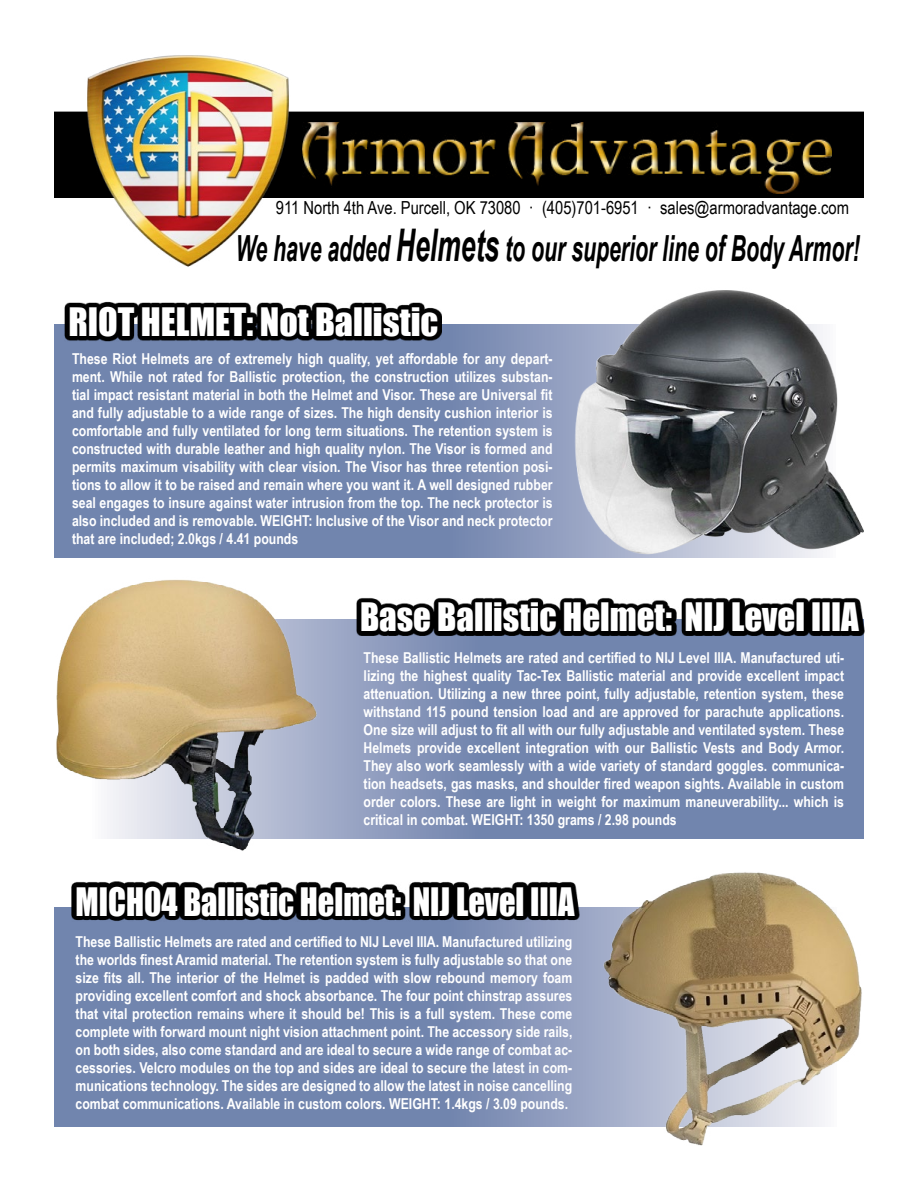
<style>
.page{position:relative;width:918px;height:1188px;background:#fff}
.page>*{position:absolute;margin:0;border:0;box-sizing:border-box;transform-origin:0 0}
.t1{font:36px "Impact";color:#fff}
.t2{font:italic 700 36px "Arial Narrow";color:#000;scale:.72 1}
.t3{font:36px "Impact";color:#fff;scale:.9 1}
.t4{font:18px "Arial Narrow";color:#000}
.t5{font:700 15px/18px "Arial Narrow";color:#fff;text-align:justify}
.s1{font-size:45px}
</style>
<div class="page">
<svg style="left:326px;top:619px;width:538px;height:220px;background:#788ab1"></svg>
<div style="left:55px;top:112px;width:808px;height:85px;background:#000"></div>
<div style="left:54px;top:112px;width:810px;height:86px;border:2px solid #000"></div>
<img style="left:85px;top:55px;width:207px;height:212px">
<svg style="left:55px;top:325px;width:768px;height:232px;background:#7688b0"></svg>
<div style="left:64px;top:301px;width:378px;height:41px;background:#000"></div>
<img style="left:574px;top:290px;width:290px;height:266px">
<img style="left:56px;top:579px;width:270px;height:272px">
<svg style="left:55px;top:907px;width:543px;height:220px;background:#7789b1"></svg>
<img style="left:302px;top:122px;width:530px;height:71px">
<img style="left:598px;top:872px;width:264px;height:274px">
<div style="left:356px;top:597px;width:509px;height:39px;background:#000"></div>
<div style="left:72px;top:881px;width:508px;height:41px;background:#000"></div>
<p class="t4" style="left:276px;top:194px;width:575px">911 North 4th Ave. Purcell, OK 73080 · (405)701-6951 · sales@armoradvantage.com</p>
<h1 class="t2" style="left:236px;top:222px;width:868px">We have added <span class="s1">Helmets</span> to our superior line of Body Armor!</h1>
<h1 class="t1" style="left:68px;top:294px;width:371px">RIOT HELMET: Not Ballistic</h1>
<p class="t5" style="left:72px;top:349px;width:482px">These Riot Helmets are of extremely high quality, yet affordable for any depart&shy;ment. While not rated for Ballistic protection, the construction utilizes substan&shy;tial impact resistant material in both the Helmet and Visor. These are Universal fit and fully adjustable to a wide range of sizes. The high density cushion interior is comfortable and fully ventilated for long term situations. The retention system is constructed with durable leather and high quality nylon. The Visor is formed and permits maximum visability with clear vision. The Visor has three retention posi&shy;tions to allow it to be raised and remain where you want it. A well designed rubber seal engages to insure against water intrusion from the top. The neck protector is also included and is removable. WEIGHT: Inclusive of the Visor and neck protector that are included; 2.0kgs / 4.41 pounds</p>
<h1 class="t1" style="left:360px;top:589px;width:501px">Base Ballistic Helmet: NIJ Level IIIA</h1>
<p class="t5" style="left:364px;top:648px;width:482px">These Ballistic Helmets are rated and certified to NIJ Level IIIA. Manufactured uti&shy;lizing the highest quality Tac-Tex Ballistic material and provide excellent impact attenuation. Utilizing a new three point, fully adjustable, retention system, these withstand 115 pound tension load and are approved for parachute applications.<br>One size will adjust to fit all with our fully adjustable and ventilated system. These Helmets provide excellent integration with our Ballistic Vests and Body Armor.<br>They also work seamlessly with a wide variety of standard goggles. communica&shy;tion headsets, gas masks, and shoulder fired weapon sights. Available in custom order colors. These are light in weight for maximum maneuverability... which is critical in combat. WEIGHT: 1350 grams / 2.98 pounds</p>
<h1 class="t3" style="left:76px;top:874px;width:556px">MICH04 Ballistic Helmet: NIJ Level IIIA</h1>
<p class="t5" style="left:76px;top:932px;width:498px">These Ballistic Helmets are rated and certified to NIJ Level IIIA. Manufactured utilizing the worlds finest Aramid material. The retention system is fully adjustable so that one size fits all. The interior of the Helmet is padded with slow rebound memory foam providing excellent comfort and shock absorbance. The four point chinstrap assures that vital protection remains where it should be! This is a full system. These come complete with forward mount night vision attachment point. The accessory side rails, on both sides, also come standard and are ideal to secure a wide range of combat ac&shy;cessories. Velcro modules on the top and sides are ideal to secure the latest in com&shy;munications technology. The sides are designed to allow the latest in noise cancelling combat communications. Available in custom colors. WEIGHT: 1.4kgs / 3.09 pounds.</p>
</div>
